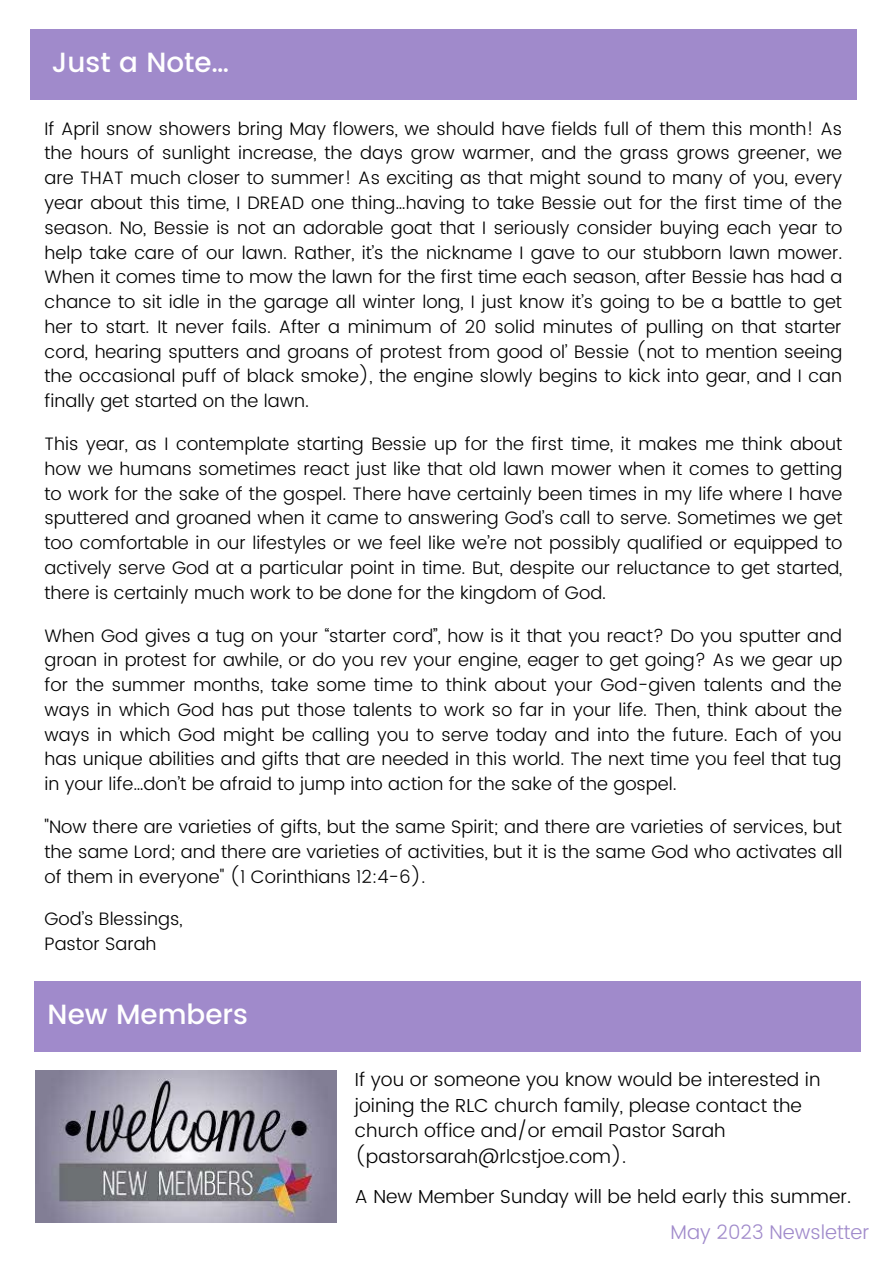
<style>
.page{position:relative;width:894px;height:1264px;background:#fff}
.page>*{position:absolute;margin:0;border:0;box-sizing:border-box;transform-origin:0 0}
.t1{font:500 27.75px "Poppins";color:#fff}
.t2{font:300 19.8px "Poppins";color:#a08acb}
.t3{font:300 18.75px/25.5px "Poppins";color:#000}
.t4{font:300 18px/24.8px "Poppins";color:#000;text-align:justify}
</style>
<div class="page">
<div style="left:31px;top:29px;width:825px;height:71px;background:#a08acb"></div>
<div style="left:35px;top:980px;width:825px;height:71px;background:#a08acb"></div>
<img style="left:36px;top:1070px;width:301px;height:152px">
<p class="t1" style="left:52px;top:47px;width:179px">Just a Note…</p>
<p class="t4" style="left:45px;top:116px;width:799px">If April snow showers bring May flowers, we should have fields full of them this month! As the hours of sunlight increase, the days grow warmer, and the grass grows greener, we are THAT much closer to summer! As exciting as that might sound to many of you, every year about this time, I DREAD one thing…having to take Bessie out for the first time of the season. No, Bessie is not an adorable goat that I seriously consider buying each year to help take care of our lawn. Rather, it’s the nickname I gave to our stubborn lawn mower.<br>When it comes time to mow the lawn for the first time each season, after Bessie has had a chance to sit idle in the garage all winter long, I just know it’s going to be a battle to get her to start. It never fails. After a minimum of 20 solid minutes of pulling on that starter cord, hearing sputters and groans of protest from good ol’ Bessie (not to mention seeing the occasional puff of black smoke), the engine slowly begins to kick into gear, and I can finally get started on the lawn.</p>
<p class="t4" style="left:45px;top:431px;width:799px">This year, as I contemplate starting Bessie up for the first time, it makes me think about how we humans sometimes react just like that old lawn mower when it comes to getting to work for the sake of the gospel. There have certainly been times in my life where I have sputtered and groaned when it came to answering God’s call to serve. Sometimes we get too comfortable in our lifestyles or we feel like we’re not possibly qualified or equipped to actively serve God at a particular point in time. But, despite our reluctance to get started, there is certainly much work to be done for the kingdom of God.</p>
<p class="t4" style="left:45px;top:623px;width:799px">When God gives a tug on your “starter cord”, how is it that you react? Do you sputter and groan in protest for awhile, or do you rev your engine, eager to get going? As we gear up for the summer months, take some time to think about your God-given talents and the ways in which God has put those talents to work so far in your life. Then, think about the ways in which God might be calling you to serve today and into the future. Each of you has unique abilities and gifts that are needed in this world. The next time you feel that tug in your life…don’t be afraid to jump into action for the sake of the gospel.</p>
<p class="t4" style="left:45px;top:814px;width:799px">"Now there are varieties of gifts, but the same Spirit; and there are varieties of services, but the same Lord; and there are varieties of activities, but it is the same God who activates all of them in everyone" (1 Corinthians 12:4-6).</p>
<p class="t4" style="left:45px;top:906px;width:139px">God’s Blessings,</p>
<p class="t4" style="left:45px;top:931px;width:113px">Pastor Sarah</p>
<p class="t1" style="left:48px;top:998px;width:202px">New Members</p>
<p class="t3" style="left:355px;top:1066px;width:467px">If you or someone you know would be interested in joining the RLC church family, please contact the church office and/or email Pastor Sarah (pastorsarah@rlcstjoe.com).</p>
<p class="t3" style="left:355px;top:1183px;width:497px">A New Member Sunday will be held early this summer.</p>
<p class="t2" style="left:670px;top:1220px;width:200px">May 2023 Newsletter</p>
</div>
